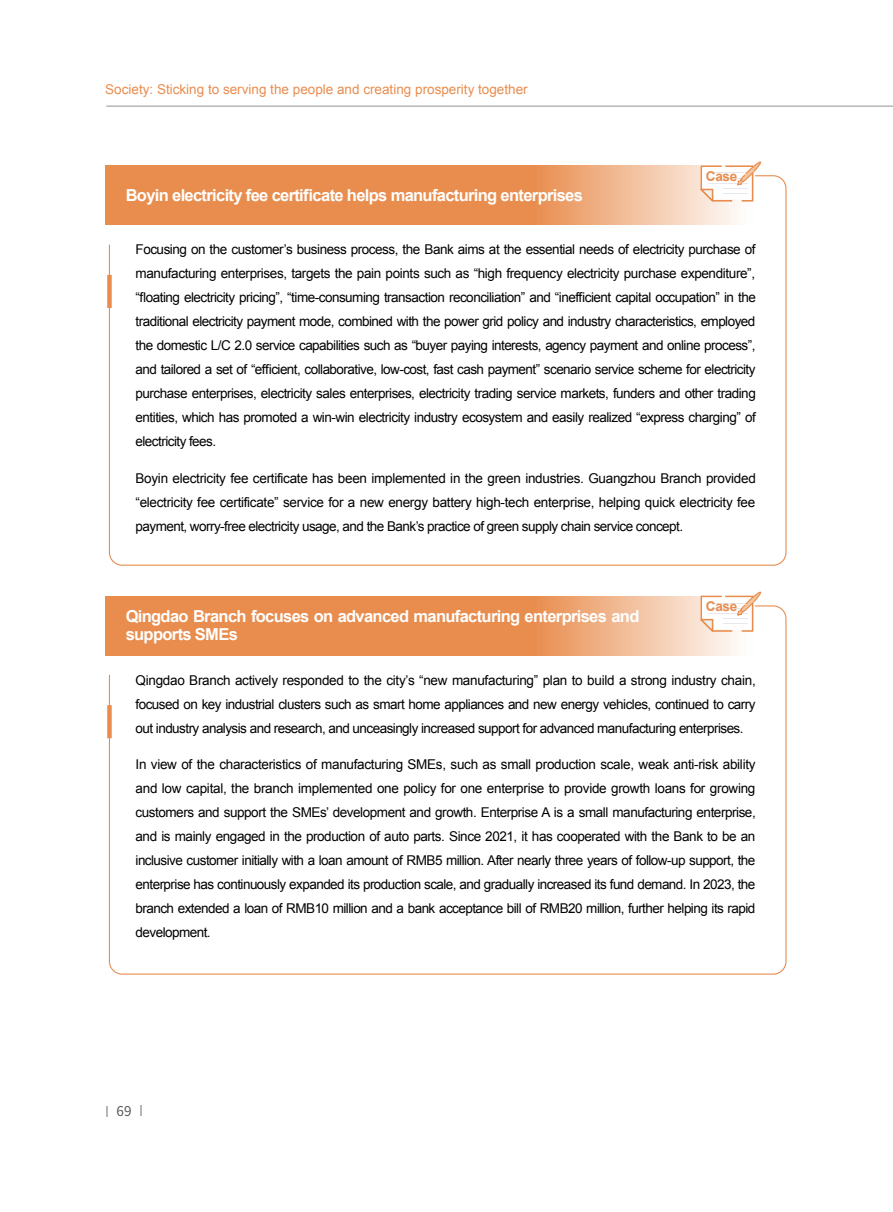
<style>
.page{position:relative;width:893px;height:1212px;background:#fff}
.page>*{position:absolute;margin:0;border:0;box-sizing:border-box;transform-origin:0 0}
.t1{font:700 16.5px/18px "Arial";letter-spacing:-.04em;color:#fff}
.t2{font:13.5px/24px "Arial";letter-spacing:-.04em;color:#000;text-align:justify}
.t3{font:13.5px "Arial";color:#e98d4e}
.t4{font:700 13.5px "Arial";letter-spacing:-.025em;color:#e98d4e}
.t5{font:13.5px "Source Han Sans CN";color:#595757}
</style>
<div class="page">
<svg style="left:105px;top:165px;width:595px;height:60px;background:#eb9860"></svg>
<svg style="left:700px;top:161px;width:61px;height:14px"></svg>
<svg style="left:108px;top:175px;width:679px;height:391px"></svg>
<div style="left:107px;top:275px;width:5px;height:33px;background:#e98d4e"></div>
<svg style="left:105px;top:596px;width:595px;height:59px;background:#eb9860"></svg>
<svg style="left:700px;top:591px;width:61px;height:14px"></svg>
<svg style="left:108px;top:605px;width:679px;height:370px"></svg>
<div style="left:107px;top:705px;width:5px;height:33px;background:#e98d4e"></div>
<svg style="left:106px;top:1106px;width:2px;height:10px"></svg>
<hr style="left:106px;top:105px;width:787px;height:2px;background:#b5b6b6">
<p class="t3" style="left:105px;top:80px;width:424px">Society: Sticking to serving the people and creating prosperity together</p>
<p class="t1" style="left:126px;top:187px;width:459px">Boyin electricity fee certificate helps manufacturing enterprises</p>
<p class="t4" style="left:706px;top:167px;width:33px">Case</p>
<p class="t2" style="left:136px;top:238px;width:622px">Focusing on the customer’s business process, the Bank aims at the essential needs of electricity purchase of manufacturing enterprises, targets the pain points such as “high frequency electricity purchase expenditure”, “floating electricity pricing”, “time-consuming transaction reconciliation” and “inefficient capital occupation” in the traditional electricity payment mode, combined with the power grid policy and industry characteristics, employed the domestic L/C 2.0 service capabilities such as “buyer paying interests, agency payment and online process”, and tailored a set of “efficient, collaborative, low-cost, fast cash payment” scenario service scheme for electricity purchase enterprises, electricity sales enterprises, electricity trading service markets, funders and other trading entities, which has promoted a win-win electricity industry ecosystem and easily realized “express charging” of electricity fees.</p>
<p class="t2" style="left:136px;top:466px;width:622px">Boyin electricity fee certificate has been implemented in the green industries. Guangzhou Branch provided “electricity fee certificate” service for a new energy battery high-tech enterprise, helping quick electricity fee payment, worry-free electricity usage, and the Bank’s practice of green supply chain service concept.</p>
<p class="t1" style="left:126px;top:608px;width:515px">Qingdao Branch focuses on advanced manufacturing enterprises and supports SMEs</p>
<p class="t4" style="left:706px;top:597px;width:33px">Case</p>
<p class="t2" style="left:136px;top:668px;width:622px">Qingdao Branch actively responded to the city’s “new manufacturing” plan to build a strong industry chain, focused on key industrial clusters such as smart home appliances and new energy vehicles, continued to carry out industry analysis and research, and unceasingly increased support for advanced manufacturing enterprises.</p>
<p class="t2" style="left:136px;top:753px;width:622px">In view of the characteristics of manufacturing SMEs, such as small production scale, weak anti-risk ability and low capital, the branch implemented one policy for one enterprise to provide growth loans for growing customers and support the SMEs’ development and growth. Enterprise A is a small manufacturing enterprise, and is mainly engaged in the production of auto parts. Since 2021, it has cooperated with the Bank to be an inclusive customer initially with a loan amount of RMB5 million. After nearly three years of follow-up support, the enterprise has continuously expanded its production scale, and gradually increased its fund demand. In 2023, the branch extended a loan of RMB10 million and a bank acceptance bill of RMB20 million, further helping its rapid development.</p>
<p class="t5" style="left:117px;top:1103px;width:16px">69</p>
</div>
